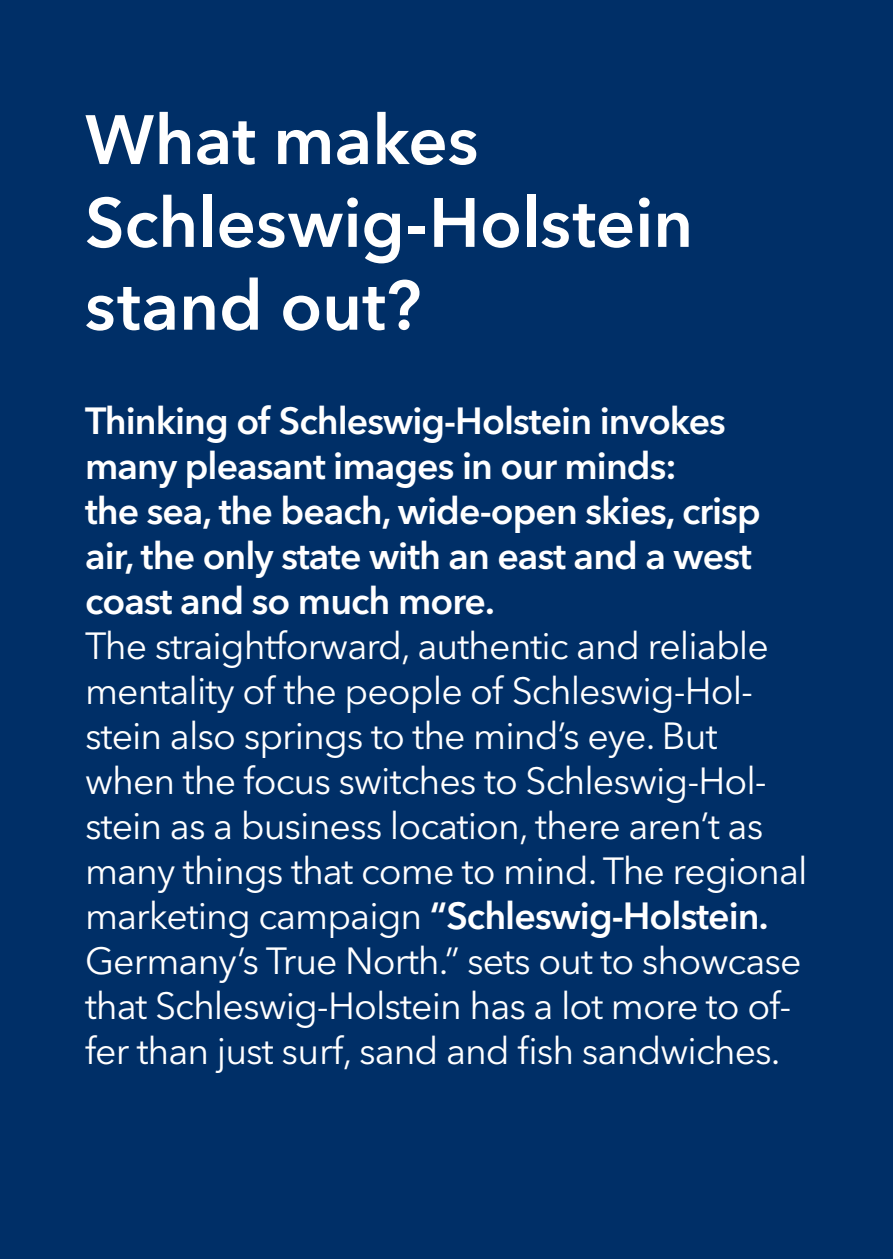
<style>
.page{position:relative;width:893px;height:1259px;background:#002f67}
.page>*{position:absolute;margin:0;border:0;box-sizing:border-box;transform-origin:0 0}
.t1{font:600 69px/82.8px "Avenir Next LT Pro";color:#fff}
.t2{font:37.5px/45px "Avenir Next LT Pro";letter-spacing:-.025em;color:#fff}
.t3{font:600 37.5px/45px "Avenir Next LT Pro";letter-spacing:-.025em;color:#fff}
.s1{font-weight:600}
</style>
<div class="page">
<h1 class="t1" style="left:85px;top:98px;width:610px">What makes<br>Schleswig-Holstein stand out?</h1>
<p class="t3" style="left:85px;top:398px;width:677px">Thinking of Schleswig-Holstein invokes many pleasant images in our minds:<br>the sea, the beach, wide-open skies, crisp air, the only state with an east and a west coast and so much more.</p>
<p class="t2" style="left:85px;top:624px;width:724px">The straightforward, authentic and reliable mentality of the people of Schleswig-Hol&shy;stein also springs to the mind’s eye. But when the focus switches to Schleswig-Hol&shy;stein as a business location, there aren’t as many things that come to mind. The regional marketing campaign <span class="s1">“Schleswig-Holstein.<br></span>Germany’s True North.” sets out to showcase that Schleswig-Holstein has a lot more to of&shy;fer than just surf, sand and fish sandwiches.</p>
</div>
